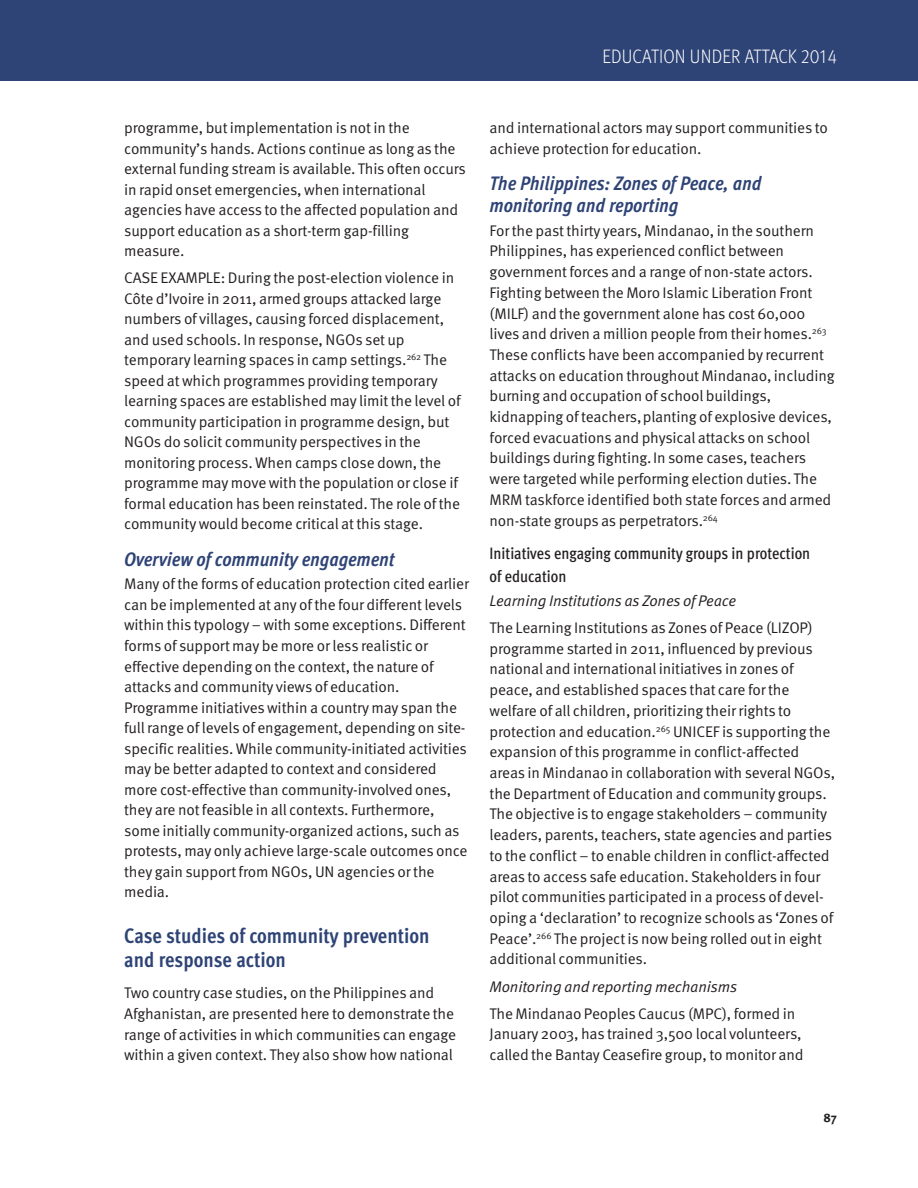
<style>
.page{position:relative;width:918px;height:1188px;background:#fff}
.page>*{position:absolute;margin:0;border:0;box-sizing:border-box;transform-origin:0 0}
.t1{font:700 condensed 21px/24.3px "Meta Pro";color:#2e4376}
.t2{font:italic 700 condensed 19.5px/21.5px "Meta Pro";color:#2e4376}
.t3{font:300 19.5px "Meta Pro";letter-spacing:.01em;color:#fff;scale:.9 1}
.t4{font:500 condensed 16.5px/23px "Meta Pro";color:#231f20}
.t5{font:15.3px/20.5px "Meta Pro Norm";letter-spacing:-.01em;color:#231f20}
.t6{font:15.3px "Meta Pro Norm Ita";letter-spacing:-.01em;color:#231f20}
.t7{font:700 12.3px "Meta Pro";color:#231f20}
</style>
<div class="page">
<div style="left:0;top:0;width:918px;height:81px;background:#2e4376"></div>
<hr style="left:0;top:0;width:1px;height:81px;background:#0c0707">
<p class="t3" style="left:602px;top:49px;width:262px">EDUCATION UNDER ATTACK 2014</p>
<p class="t5" style="left:124px;top:119px;width:343px">programme, but implementation is not in the community’s hands. Actions continue as long as the external funding stream is available. This often occurs in rapid onset emergencies, when international agencies have access to the affected population and support education as a short-term gap-filling measure.</p>
<p class="t5" style="left:124px;top:269px;width:338px">CASE EXAMPLE: During the post-election violence in Côte d’Ivoire in 2011, armed groups attacked large numbers of villages, causing forced displacement, and used schools. In response, NGOs set up temporary learning spaces in camp settings.<sup>262</sup> The speed at which programmes providing temporary learning spaces are established may limit the level of community participation in programme design, but NGOs do solicit community perspectives in the monitoring process. When camps close down, the programme may move with the population or close if formal education has been reinstated. The role of the community would become critical at this stage.</p>
<p class="t2" style="left:124px;top:550px;width:272px">Overview of community engagement</p>
<p class="t5" style="left:124px;top:575px;width:346px">Many of the forms of education protection cited earlier can be implemented at any of the four different levels within this typology – with some exceptions. Different forms of support may be more or less realistic or effective depending on the context, the nature of attacks and community views of education.<br>Programme initiatives within a country may span the full range of levels of engagement, depending on site&shy;specific realities. While community-initiated activities may be better adapted to context and considered more cost-effective than community-involved ones, they are not feasible in all contexts. Furthermore, some initially community-organized actions, such as protests, may only achieve large-scale outcomes once they gain support from NGOs, UN agencies or the media.</p>
<h1 class="t1" style="left:124px;top:925px;width:307px">Case studies of community prevention and response action</h1>
<p class="t5" style="left:124px;top:984px;width:334px">Two country case studies, on the Philippines and Afghanistan, are presented here to demonstrate the range of activities in which communities can engage within a given context. They also show how national</p>
<p class="t5" style="left:490px;top:119px;width:340px">and international actors may support communities to achieve protection for education.</p>
<p class="t2" style="left:490px;top:175px;width:273px">The Philippines: Zones of Peace, and monitoring and reporting</p>
<p class="t5" style="left:490px;top:221px;width:347px">For the past thirty years, Mindanao, in the southern Philippines, has experienced conflict between government forces and a range of non-state actors.<br>Fighting between the Moro Islamic Liberation Front (MILF) and the government alone has cost 60,000 lives and driven a million people from their homes.<sup>263<br></sup>These conflicts have been accompanied by recurrent attacks on education throughout Mindanao, including burning and occupation of school buildings, kidnapping of teachers,planting of explosive devices, forced evacuations and physical attacks on school buildings during fighting.In some cases, teachers were targeted while performing election duties. The MRM taskforce identified both state forces and armed non-state groups as perpetrators.<sup>264</sup></p>
<p class="t4" style="left:490px;top:543px;width:322px">Initiatives engaging community groups in protection of education</p>
<p class="t6" style="left:490px;top:595px;width:248px">Learning Institutions as Zones of Peace</p>
<p class="t5" style="left:490px;top:619px;width:347px">The Learning Institutions as Zones of Peace (LIZOP) programme started in 2011, influenced by previous national and international initiatives in zones of peace, and established spaces that care for the welfare of all children, prioritizing their rights to protection and education.<sup>265</sup> UNICEF is supporting the expansion of this programme in conflict-affected areas in Mindanao in collaboration with several NGOs, the Department of Education and community groups.<br>The objective is to engage stakeholders – community leaders, parents, teachers, state agencies and parties to the conflict – to enable children in conflict-affected areas to access safe education. Stakeholders in four pilot communities participated in a process of devel&shy;oping a ‘declaration’ to recognize schools as ‘Zones of Peace’.<sup>266</sup> The project is now being rolled out in eight additional communities.</p>
<p class="t6" style="left:490px;top:980px;width:249px">Monitoring and reporting mechanisms</p>
<p class="t5" style="left:490px;top:1004px;width:316px">The Mindanao Peoples Caucus (MPC), formed in<br>January 2003, has trained 3,500 local volunteers, called the Bantay Ceasefire group, to monitor and</p>
<p class="t7" style="left:823px;top:1113px;width:15px">87</p>
</div>
